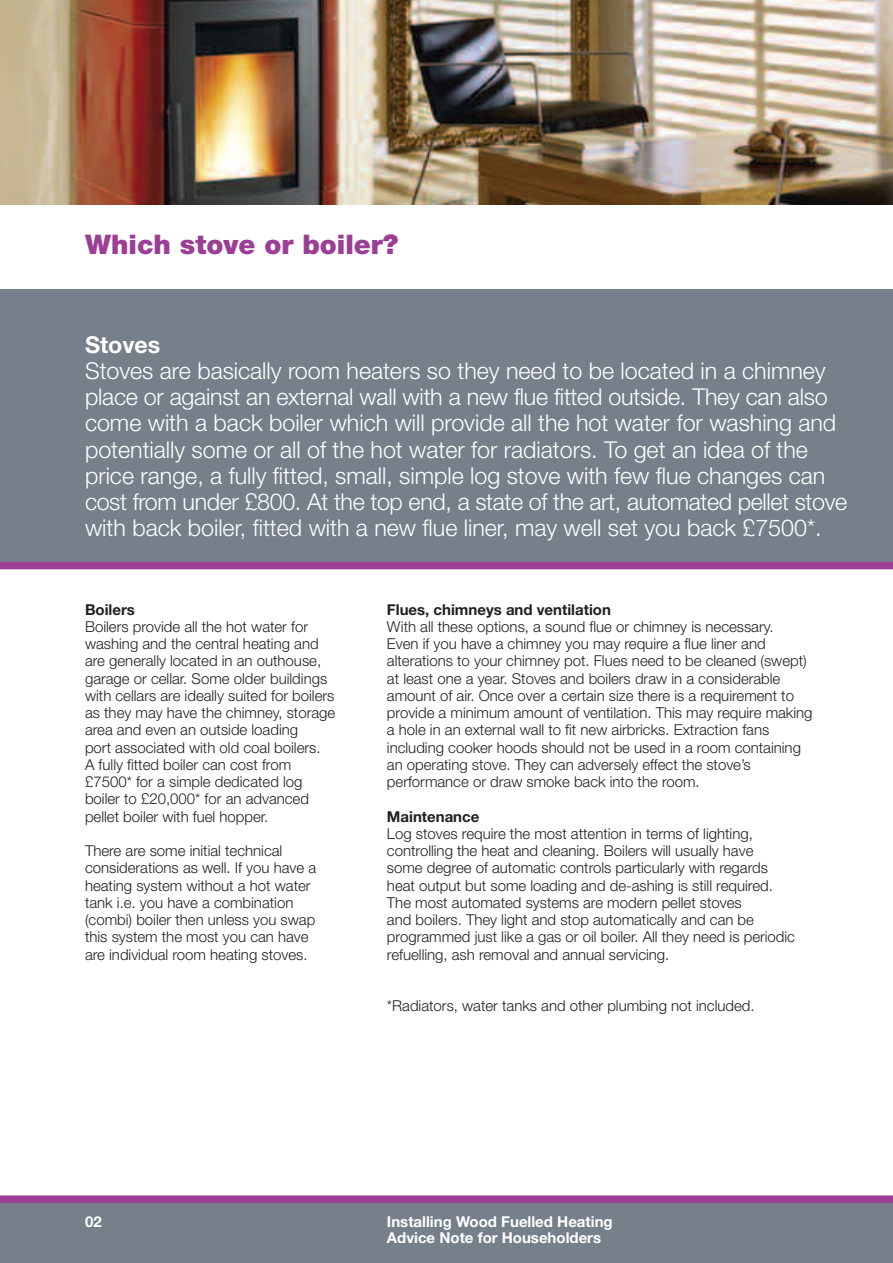
<style>
.page{position:relative;width:893px;height:1263px;background:#fff}
.page>*{position:absolute;margin:0;border:0;box-sizing:border-box;transform-origin:0 0}
.t1{font:900 27px "Helvetica Neue";color:#9c3d96}
.t2{font:300 23.25px/26.2px "Helvetica Neue";color:#fff}
.t3{font:700 23.25px "Helvetica Neue";color:#fff}
.t4{font:300 15px/17.2px "Helvetica Neue";color:#231f20}
.t5{font:700 15px/16.5px "Helvetica Neue";color:#fff}
.t6{font:700 15px "Helvetica Neue";color:#231f20}
</style>
<div class="page">
<div style="left:0;top:1199px;width:893px;height:64px;background:#75808a"></div>
<img style="left:0;top:0;width:893px;height:204px">
<div style="left:0;top:289px;width:893px;height:277px;background:#75808a"></div>
<div style="left:0;top:1195px;width:893px;height:8px;background:#9c3d96"></div>
<div style="left:0;top:562px;width:893px;height:7px;background:#9c3d96"></div>
<h1 class="t1" style="left:85px;top:235px;width:315px">Which stove or boiler?</h1>
<h2 class="t3" style="left:85px;top:336px;width:77px">Stoves</h2>
<p class="t2" style="left:85px;top:360px;width:764px">Stoves are basically room heaters so they need to be located in a chimney place or against an external wall with a new flue fitted outside. They can also come with a back boiler which will provide all the hot water for washing and potentially some or all of the hot water for radiators. To get an idea of the price range, a fully fitted, small, simple log stove with few flue changes can cost from under £800. At the top end, a state of the art, automated pellet stove with back boiler, fitted with a new flue liner, may well set you back £7500*.</p>
<p class="t6" style="left:85px;top:604px;width:51px">Boilers</p>
<p class="t4" style="left:85px;top:619px;width:252px">Boilers provide all the hot water for washing and the central heating and are generally located in an outhouse, garage or cellar. Some older buildings with cellars are ideally suited for boilers as they may have the chimney, storage area and even an outside loading<br>port associated with old coal boilers.<br>A fully fitted boiler can cost from £7500* for a simple dedicated log boiler to £20,000* for an advanced pellet boiler with fuel hopper.</p>
<p class="t4" style="left:85px;top:843px;width:233px">There are some initial technical considerations as well. If you have a heating system without a hot water tank i.e. you have a combination (combi) boiler then unless you swap this system the most you can have are individual room heating stoves.</p>
<p class="t6" style="left:387px;top:604px;width:225px">Flues, chimneys and ventilation</p>
<p class="t4" style="left:387px;top:619px;width:427px">With all these options, a sound flue or chimney is necessary.<br>Even if you have a chimney you may require a flue liner and alterations to your chimney pot. Flues need to be cleaned (swept) at least one a year. Stoves and boilers draw in a considerable amount of air. Once over a certain size there is a requirement to provide a minimum amount of ventilation. This may require making a hole in an external wall to fit new airbricks. Extraction fans including cooker hoods should not be used in a room containing an operating stove. They can adversely effect the stove’s performance or draw smoke back into the room.</p>
<p class="t6" style="left:387px;top:811px;width:94px">Maintenance</p>
<p class="t4" style="left:387px;top:826px;width:410px">Log stoves require the most attention in terms of lighting, controlling the heat and cleaning. Boilers will usually have<br>some degree of automatic controls particularly with regards heat output but some loading and de-ashing is still required.<br>The most automated systems are modern pellet stoves<br>and boilers. They light and stop automatically and can be programmed just like a gas or oil boiler. All they need is periodic refuelling, ash removal and annual servicing.</p>
<p class="t4" style="left:387px;top:999px;width:369px">*Radiators, water tanks and other plumbing not included.</p>
<p class="t5" style="left:85px;top:1214px;width:18px">02</p>
<p class="t5" style="left:387px;top:1214px;width:227px">Installing Wood Fuelled Heating<br>Advice Note for Householders</p>
</div>
